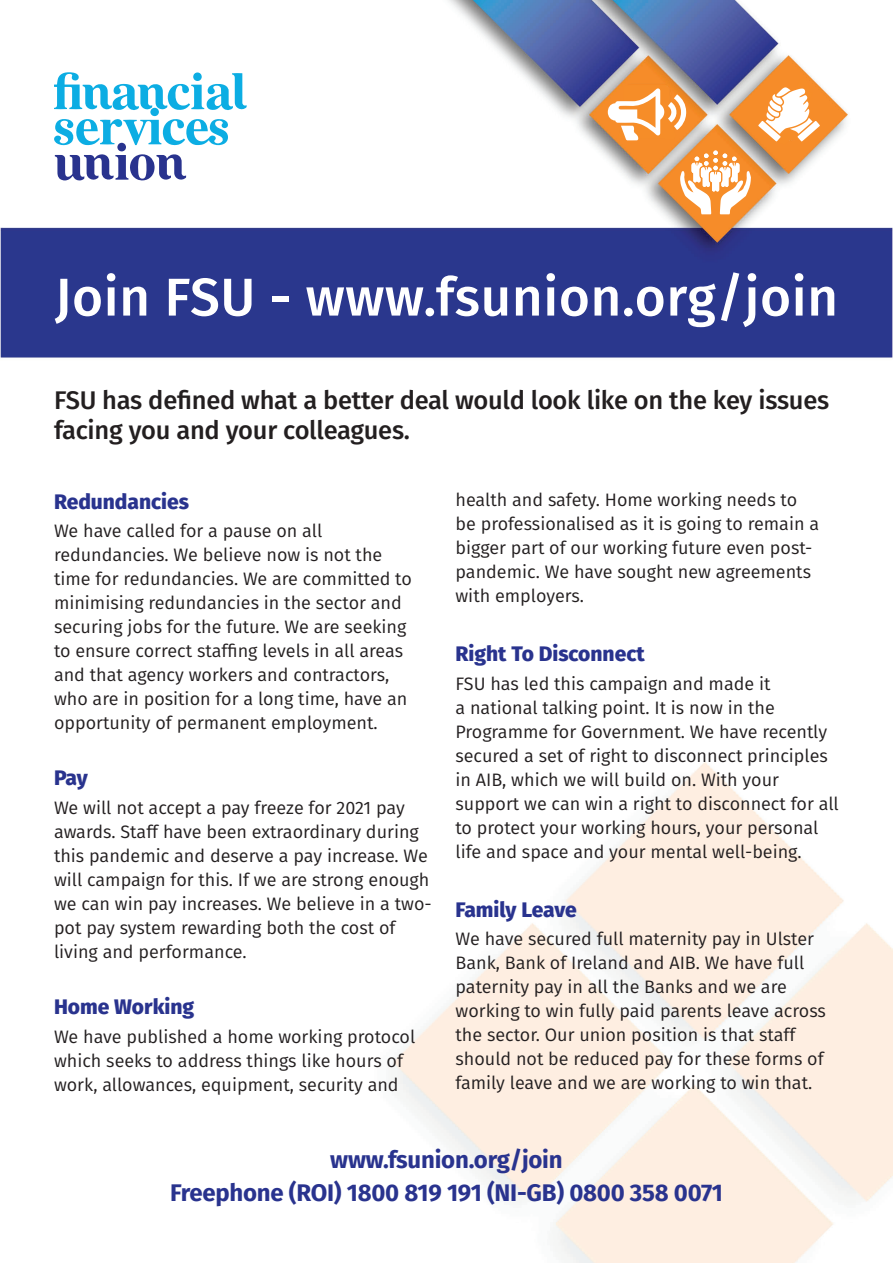
<style>
.page{position:relative;width:893px;height:1263px;background:#fff}
.page>*{position:absolute;margin:0;border:0;box-sizing:border-box;transform-origin:0 0}
.t1{font:500 53.25px "Fira Sans";letter-spacing:.01em;color:#fff}
.t2{font:500 25.5px/30.6px "Fira Sans";letter-spacing:-.01em;color:#231f20}
.t3{font:700 24px/33px "Fira Sans";letter-spacing:-.01em;color:#29338e;text-align:center}
.t4{font:800 21px "Fira Sans";color:#29338e}
.t5{font:18px/24px "Fira Sans";color:#231f20}
</style>
<div class="page">
<img style="left:0;top:0;width:893px;height:1263px">
<svg style="left:54px;top:119px;width:175px;height:27px"></svg>
<svg style="left:55px;top:154px;width:131px;height:27px"></svg>
<svg style="left:54px;top:72px;width:193px;height:39px"></svg>
<div style="left:117px;top:143px;width:9px;height:8px;background:#29338e;border-radius:50%"></div>
<div style="left:193px;top:72px;width:9px;height:9px;background:#0cade3;border-radius:50%"></div>
<div style="left:150px;top:108px;width:9px;height:8px;background:#0cade3;border-radius:50%"></div>
<svg style="left:679px;top:148px;width:72px;height:66px"></svg>
<svg style="left:608px;top:85px;width:78px;height:55px"></svg>
<svg style="left:758px;top:78px;width:62px;height:67px"></svg>
<h1 class="t1" style="left:55px;top:254px;width:785px">Join FSU - www.fsunion.org/join</h1>
<h2 class="t2" style="left:54px;top:383px;width:777px">FSU has defined what a better deal would look like on the key issues facing you and your colleagues.</h2>
<p class="t4" style="left:54px;top:483px;width:137px">Redundancies</p>
<p class="t5" style="left:54px;top:518px;width:359px">We have called for a pause on all redundancies. We believe now is not the time for redundancies. We are committed to minimising redundancies in the sector and securing jobs for the future. We are seeking to ensure correct staffing levels in all areas and that agency workers and contractors, who are in position for a long time, have an opportunity of permanent employment.</p>
<p class="t4" style="left:54px;top:760px;width:35px">Pay</p>
<p class="t5" style="left:54px;top:795px;width:379px">We will not accept a pay freeze for 2021 pay awards. Staff have been extraordinary during this pandemic and deserve a pay increase. We will campaign for this. If we are strong enough we can win pay increases. We believe in a two&shy;pot pay system rewarding both the cost of living and performance.</p>
<p class="t4" style="left:54px;top:989px;width:142px">Home Working</p>
<p class="t5" style="left:54px;top:1024px;width:363px">We have published a home working protocol which seeks to address things like hours of work, allowances, equipment, security and</p>
<p class="t5" style="left:455px;top:487px;width:365px">health and safety. Home working needs to be professionalised as it is going to remain a bigger part of our working future even post&shy;pandemic. We have sought new agreements with employers.</p>
<p class="t4" style="left:455px;top:636px;width:191px">Right To Disconnect</p>
<p class="t5" style="left:455px;top:671px;width:385px">FSU has led this campaign and made it<br>a national talking point. It is now in the Programme for Government. We have recently secured a set of right to disconnect principles in AIB, which we will build on. With your support we can win a right to disconnect for all to protect your working hours, your personal life and space and your mental well-being.</p>
<p class="t4" style="left:455px;top:891px;width:123px">Family Leave</p>
<p class="t5" style="left:455px;top:927px;width:372px">We have secured full maternity pay in Ulster Bank, Bank of Ireland and AIB. We have full paternity pay in all the Banks and we are working to win fully paid parents leave across the sector. Our union position is that staff should not be reduced pay for these forms of family leave and we are working to win that.</p>
<h3 class="t3" style="left:170px;top:1141px;width:554px">www.fsunion.org/join<br>Freephone (ROI) 1800 819 191 (NI-GB) 0800 358 0071</h3>
</div>
